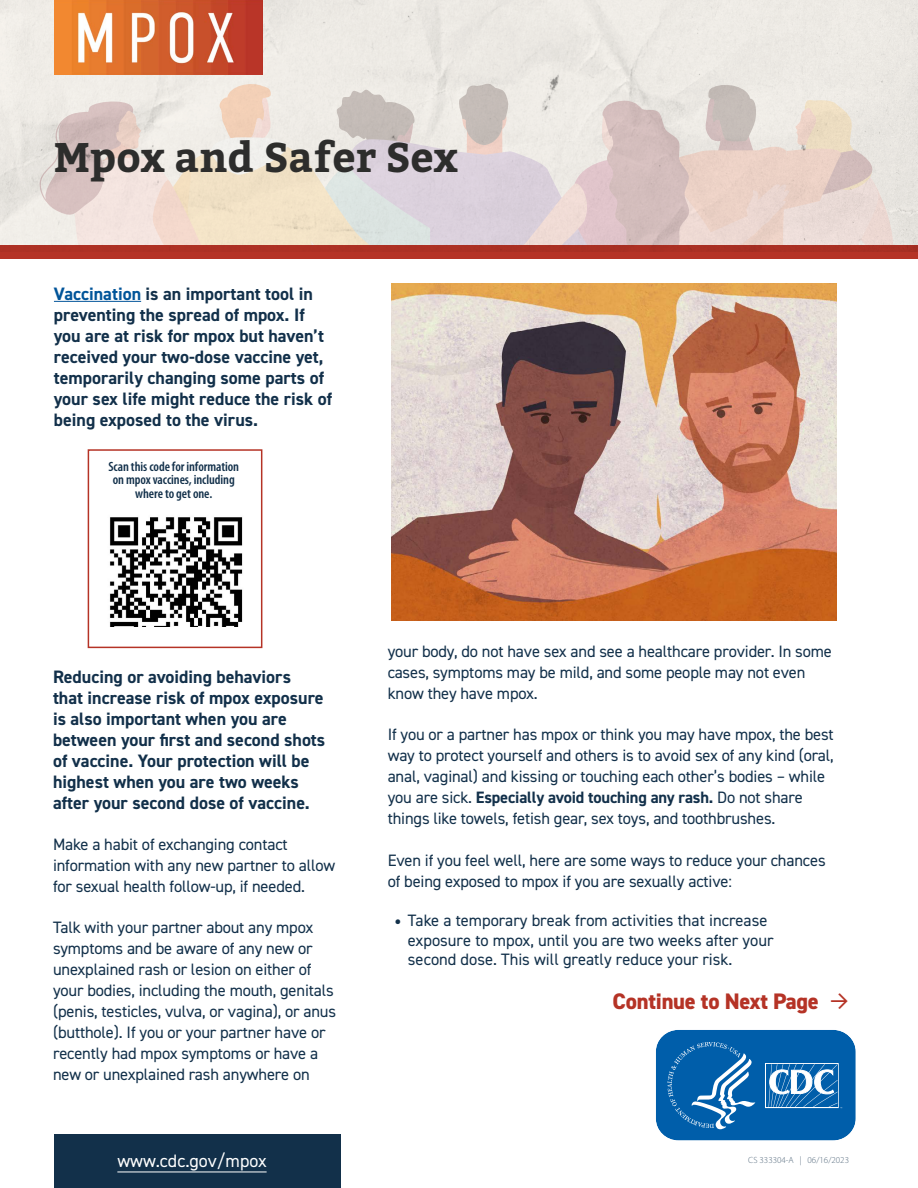
<style>
.page{position:relative;width:918px;height:1188px;background:#fff}
.page>*{position:absolute;margin:0;border:0;box-sizing:border-box;transform-origin:0 0}
.H1_main_title{font:700 41.25px "Bitter";color:#2d2d2c}
.t1{font:800 22.5px "DIN2014";letter-spacing:-.01em;color:#b53326}
.P_First_Para{font:700 18px/21px "DIN2014";color:#12304a}
.P_CDC_Link{font:18px "DIN2014";color:#fff}
.P_body_text{font:16.5px/21px "DIN2014";letter-spacing:-.01em;color:#12304a}
.QR_Code_type_9_Pt{font:600 condensed 13.5px/13.5px "Myriad Pro";letter-spacing:-.005em;color:#12304a;text-align:center}
.t2{font:300 9px "Myriad Pro";color:#596e80}
.s1{color:#005499}
.s2{font-weight:700}
.s3{font-family:"Chaparral Pro";font-weight:700}
</style>
<div class="page">
<div style="left:0;top:245px;width:918px;height:13px;background:#b53326"></div>
<img style="left:0;top:0;width:918px;height:252px">
<div style="left:54px;top:1134px;width:286px;height:54px;background:#12304a"></div>
<img style="left:392px;top:284px;width:445px;height:337px">
<img style="left:55px;top:0;width:208px;height:75px">
<svg style="left:656px;top:1030px;width:200px;height:111px;background:#2273b5"></svg>
<hr style="left:117px;top:1172px;width:150px;height:1px;background:#fff">
<hr style="left:54px;top:301px;width:87px;height:1px;background:#005499">
<img style="left:109px;top:517px;width:134px;height:109px">
<div style="left:88px;top:449px;width:174px;height:199px;border:2px solid #b53326"></div>
<h1 class="H1_main_title" style="left:54px;top:130px;width:405px">Mpox and Safer Sex</h1>
<p class="P_First_Para" style="left:54px;top:283px;width:280px"><span class="s1">Vaccination</span> is an important tool in preventing the spread of mpox. If you are at risk for mpox but haven’t received your two-dose vaccine yet, temporarily changing some parts of your sex life might reduce the risk of being exposed to the virus.</p>
<p class="QR_Code_type_9_Pt" style="left:108px;top:460px;width:132px">Scan this code for information on mpox vaccines, including where to get one.</p>
<p class="P_First_Para" style="left:53px;top:666px;width:274px">Reducing or avoiding behaviors that increase risk of mpox exposure is also important when you are between your first and second shots of vaccine. Your protection will be highest when you are two weeks after your second dose of vaccine.</p>
<p class="P_body_text" style="left:53px;top:833px;width:284px">Make a habit of exchanging contact information with any new partner to allow for sexual health follow-up, if needed.</p>
<p class="P_body_text" style="left:53px;top:917px;width:285px">Talk with your partner about any mpox symptoms and be aware of any new or unexplained rash or lesion on either of your bodies, including the mouth, genitals (penis, testicles, vulva, or vagina), or anus (butthole). If you or your partner have or recently had mpox symptoms or have a new or unexplained rash anywhere on</p>
<p class="P_CDC_Link" style="left:117px;top:1150px;width:151px">www.cdc.gov/mpox</p>
<p class="P_body_text" style="left:388px;top:641px;width:446px">your body, do not have sex and see a healthcare provider. In some cases, symptoms may be mild, and some people may not even know they have mpox.</p>
<p class="P_body_text" style="left:388px;top:724px;width:448px">If you or a partner has mpox or think you may have mpox, the best way to protect yourself and others is to avoid sex of any kind (oral, anal, vaginal) and kissing or touching each other’s bodies – while you are sick. <span class="s2">Especially avoid touching any rash.</span> Do not share things like towels, fetish gear, sex toys, and toothbrushes.</p>
<p class="P_body_text" style="left:388px;top:849px;width:439px">Even if you feel well, here are some ways to reduce your chances of being exposed to mpox if you are sexually active:</p>
<p class="P_body_text" style="left:408px;top:911px;width:367px;line-height:19.5px;text-indent:-14px"><span class="s3">•</span> Take a temporary break from activities that increase exposure to mpox, until you are two weeks after your second dose. This will greatly reduce your risk.</p>
<h2 class="t1" style="left:613px;top:986px;width:238px">Continue to Next Page →</h2>
<p class="t2" style="left:748px;top:1155px;width:102px">CS 333304-A | 06/16/2023</p>
</div>
